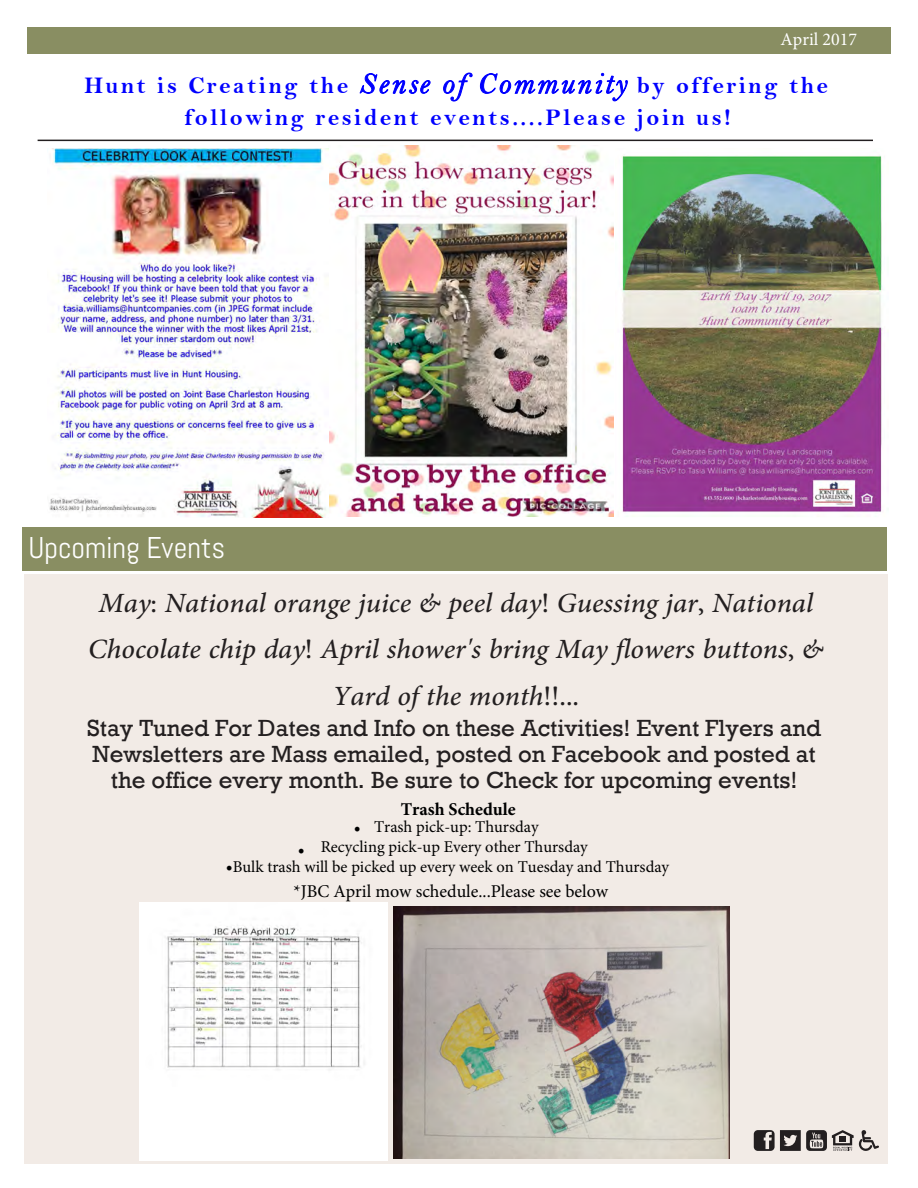
<style>
.page{position:relative;width:918px;height:1188px;background:#fff}
.page>*{position:absolute;margin:0;border:0;box-sizing:border-box;transform-origin:0 0}
.t1{font:italic 39px/46.8px "Adobe Arabic";color:#231f20;text-align:center}
.t2{font:30px "Abel";letter-spacing:-.005em;color:#fff}
.t3{font:24px/26px "Rockwell";color:#231f20;text-align:center}
.t4{font:24px/31.7px "Bell MT Bold";letter-spacing:.105em;color:#00f;text-align:center}
.t5{font:18px "Minion Pro";color:#000}
.t6{font:700 18px "Minion Pro";color:#000}
.t7{font:18px "Minion Pro";color:#fff}
.t8{font:16.5px "Minion Pro";color:#000}
.s1{font-family:"Bell MT Italic";font-size:30px}
.s2{font-size:18px}
</style>
<div class="page">
<div style="left:27px;top:27px;width:864px;height:27px;background:#898e62"></div>
<div style="left:24px;top:574px;width:864px;height:589px;background:#f2ebe6"></div>
<div style="left:22px;top:527px;width:865px;height:44px;background:#898e62"></div>
<svg style="left:754px;top:1130px;width:125px;height:21px"></svg>
<hr style="left:38px;top:140px;width:835px;height:1px;background:#231f20">
<img style="left:621px;top:155px;width:261px;height:362px">
<img style="left:329px;top:145px;width:284px;height:372px">
<img style="left:139px;top:902px;width:249px;height:259px">
<img style="left:394px;top:906px;width:335px;height:252px">
<img style="left:49px;top:148px;width:279px;height:370px">
<p class="t7" style="left:781px;top:27px;width:78px">April 2017</p>
<p class="t4" style="left:85px;top:69px;width:745px">Hunt is Creating the <span class="s1">Sense of Community</span> by offering the following resident events....Please join us!</p>
<p class="t2" style="left:28px;top:529px;width:198px">Upcoming Events</p>
<h1 class="t1" style="left:88px;top:575px;width:737px">May: National orange juice &amp; peel day! Guessing jar, National<br>Chocolate chip day! April shower's bring May flowers buttons, &amp;<br>Yard of the month!!...</h1>
<p class="t3" style="left:87px;top:716px;width:736px">Stay Tuned For Dates and Info on these Activities! Event Flyers and<br>Newsletters are Mass emailed, posted on Facebook and posted at the office every month. Be sure to Check for upcoming events!</p>
<p class="t6" style="left:401px;top:796px;width:117px">Trash Schedule</p>
<p class="t8" style="left:354px;top:816px;width:186px"><span class="s2">•</span> Trash pick-up: Thursday</p>
<p class="t8" style="left:298px;top:836px;width:291px"><span class="s2">•</span> Recycling pick-up Every other Thursday</p>
<p class="t8" style="left:226px;top:855px;width:445px"><span class="s2">•</span>Bulk trash will be picked up every week on Tuesday and Thursday</p>
<p class="t5" style="left:294px;top:880px;width:316px">*JBC April mow schedule...Please see below</p>
</div>
